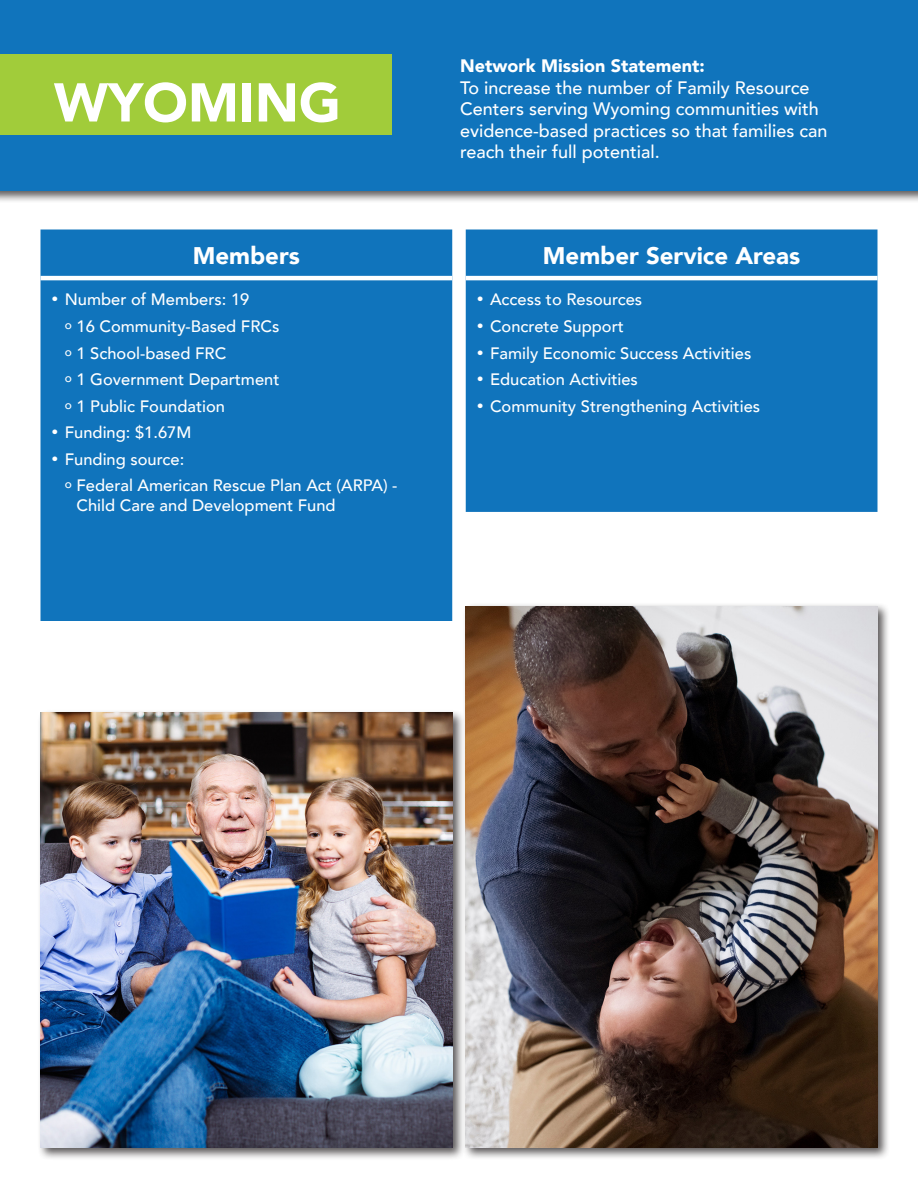
<style>
.page{position:relative;width:918px;height:1188px;background:#fff}
.page>*{position:absolute;margin:0;border:0;box-sizing:border-box;transform-origin:0 0}
.t1{font:900 54px "Avenir";color:#fff}
.t2{font:900 24px "Avenir";color:#fff}
.Mission_white_text{font:500 18px/21.6px "Avenir";color:#fff}
.Mission_white_text-2{font:900 18px "Avenir";color:#fff}
.Bullete_black_USE{font:500 16.5px/19.8px "Avenir";color:#fff}
</style>
<div class="page">
<div style="left:0;top:0;width:918px;height:203px;background:#231f20;opacity:.75"></div>
<div style="left:0;top:0;width:918px;height:190px;background:#1074bc"></div>
<div style="left:0;top:54px;width:392px;height:81px;background:#a1cc3a"></div>
<div style="left:40px;top:230px;width:412px;height:391px;background:#1074bc"></div>
<hr style="left:40px;top:276px;width:412px;height:4px;background:#fff">
<div style="left:466px;top:230px;width:412px;height:282px;background:#1074bc"></div>
<hr style="left:466px;top:276px;width:412px;height:4px;background:#fff">
<div style="left:37px;top:709px;width:428px;height:452px;background:#231f20;opacity:.75"></div>
<img style="left:40px;top:713px;width:412px;height:434px">
<div style="left:462px;top:603px;width:428px;height:557px;background:#231f20;opacity:.75"></div>
<img style="left:466px;top:606px;width:412px;height:542px">
<p class="t1" style="left:54px;top:56px;width:288px">WYOMING</p>
<p class="t2" style="left:193px;top:235px;width:109px">Members</p>
<p class="Bullete_black_USE" style="left:51px;top:289px;width:200px">• Number of Members: 19</p>
<p class="Bullete_black_USE" style="left:65px;top:315px;width:216px"><sup>o</sup> 16 Community-Based FRCs</p>
<p class="Bullete_black_USE" style="left:65px;top:342px;width:163px"><sup>o</sup> 1 School-based FRC</p>
<p class="Bullete_black_USE" style="left:65px;top:369px;width:216px"><sup>o</sup> 1 Government Department</p>
<p class="Bullete_black_USE" style="left:65px;top:395px;width:162px"><sup>o</sup> 1 Public Foundation</p>
<p class="Bullete_black_USE" style="left:51px;top:422px;width:142px">• Funding: $1.67M</p>
<p class="Bullete_black_USE" style="left:51px;top:448px;width:135px">• Funding source:</p>
<p class="Bullete_black_USE" style="left:77px;top:475px;width:322px;text-indent:-12px"><sup>o</sup> Federal American Rescue Plan Act (ARPA) -<br>Child Care and Development Fund</p>
<p class="Mission_white_text-2" style="left:460px;top:50px;width:246px">Network Mission Statement:</p>
<p class="Mission_white_text" style="left:460px;top:76px;width:369px">To increase the number of Family Resource Centers serving Wyoming communities with evidence-based practices so that families can reach their full potential.</p>
<p class="t2" style="left:543px;top:235px;width:259px">Member Service Areas</p>
<p class="Bullete_black_USE" style="left:477px;top:289px;width:167px">• Access to Resources</p>
<p class="Bullete_black_USE" style="left:477px;top:315px;width:149px">• Concrete Support</p>
<p class="Bullete_black_USE" style="left:477px;top:342px;width:276px">• Family Economic Success Activities</p>
<p class="Bullete_black_USE" style="left:477px;top:369px;width:163px">• Education Activities</p>
<p class="Bullete_black_USE" style="left:477px;top:395px;width:285px">• Community Strengthening Activities</p>
</div>
